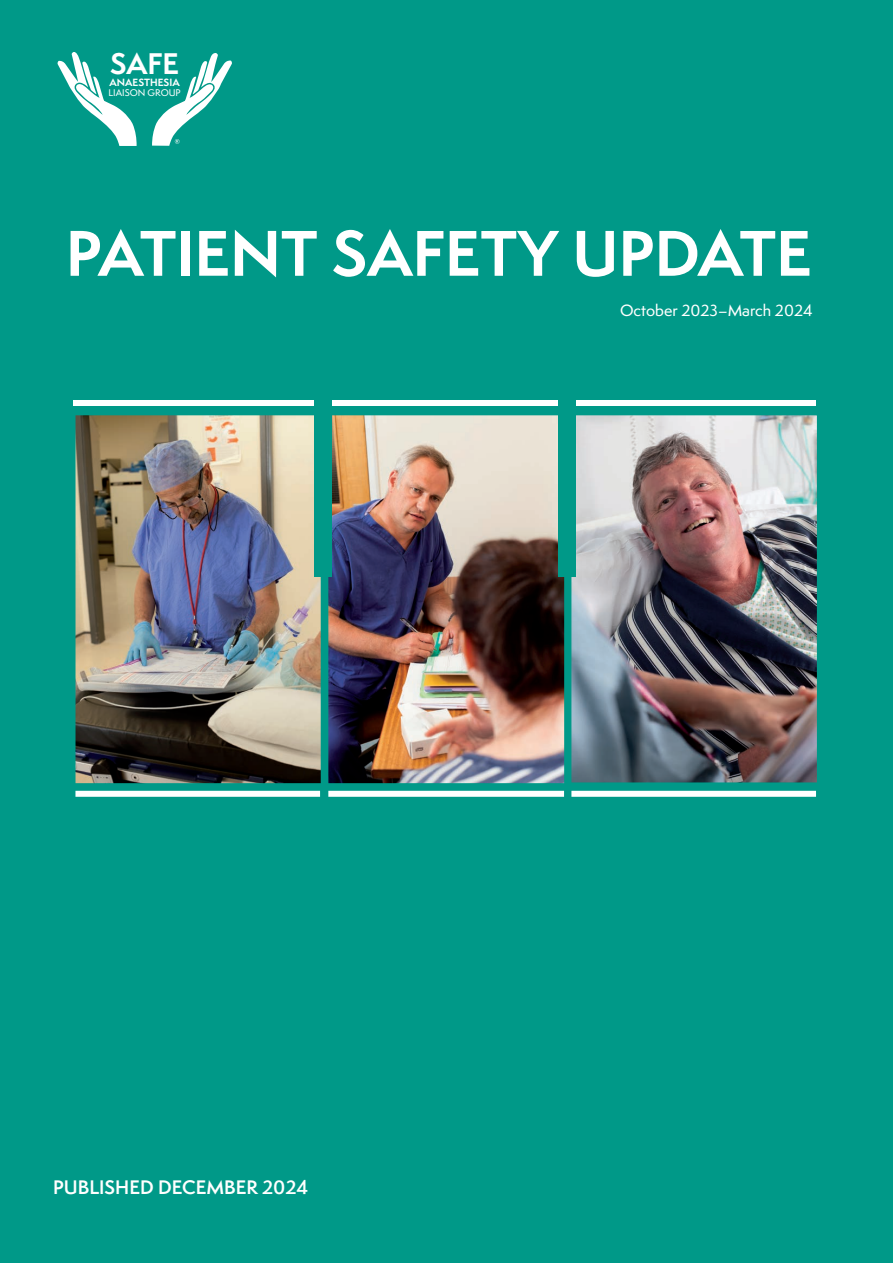
<style>
.page{position:relative;width:893px;height:1263px;background:#fff}
.page>*{position:absolute;margin:0;border:0;box-sizing:border-box;transform-origin:0 0}
.t1{font:700 59.25px "Semplicita Pro";color:#fff}
.t2{font:700 27.45px "Semplicita Pro";color:#fff}
.t3{font:600 18px "Semplicita Pro";color:#fff}
.t4{font:500 15px "Semplicita Pro";color:#fff}
.t5{font:700 9.6px "Semplicita Pro";color:#fff}
.t6{font:500 8.85px "Semplicita Pro";color:#fff}
</style>
<div class="page">
<div style="left:0;top:0;width:893px;height:1235px;background:#098"></div>
<div style="left:0;top:1195px;width:893px;height:68px;background:#098"></div>
<div style="left:73px;top:400px;width:743px;height:6px;background:#fff"></div>
<img style="left:76px;top:415px;width:245px;height:368px">
<img style="left:328px;top:415px;width:236px;height:368px">
<img style="left:571px;top:415px;width:246px;height:367px">
<div style="left:314px;top:336px;width:18px;height:241px;background:#098"></div>
<div style="left:558px;top:336px;width:18px;height:241px;background:#098"></div>
<div style="left:75px;top:791px;width:245px;height:6px;background:#fff"></div>
<div style="left:328px;top:791px;width:236px;height:6px;background:#fff"></div>
<div style="left:571px;top:791px;width:245px;height:6px;background:#fff"></div>
<svg style="left:58px;top:52px;width:79px;height:94px"></svg>
<svg style="left:152px;top:53px;width:80px;height:93px"></svg>
<h2 class="t2" style="left:110px;top:43px;width:71px">SAFE</h2>
<p class="t5" style="left:110px;top:75px;width:72px">ANAESTHESIA</p>
<p class="t6" style="left:109px;top:87px;width:74px">LIAISON GROUP</p>
<h1 class="t1" style="left:66px;top:209px;width:747px">PATIENT SAFETY UPDATE</h1>
<p class="t4" style="left:620px;top:300px;width:194px">October 2023–March 2024</p>
<p class="t3" style="left:53px;top:1174px;width:257px">PUBLISHED DECEMBER 2024</p>
</div>
